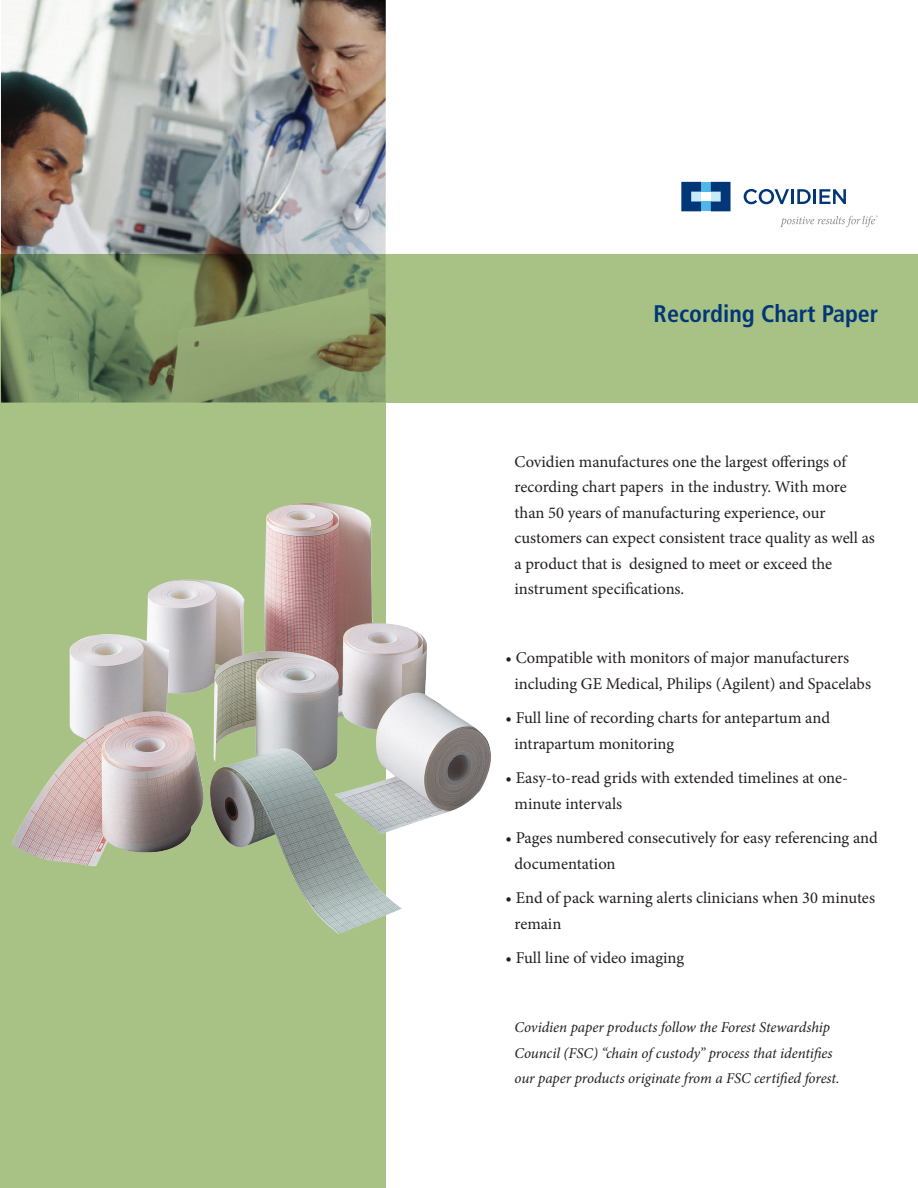
<style>
.page{position:relative;width:918px;height:1188px;background:#fff}
.page>*{position:absolute;margin:0;border:0;box-sizing:border-box;transform-origin:0 0}
.US-T3_Header-Title{font:700 condensed 24px "Frutiger";color:#013778}
.US-T3_Body-Copy_Bull{font:16.5px/25.5px "Minion Pro";color:#231f20}
.US-T3_Body-Copy_Bull-2{font:italic 15px/25.5px "Minion Pro";letter-spacing:-.01em;color:#231f20}
</style>
<div class="page">
<img style="left:1px;top:0;width:385px;height:254px">
<svg style="left:0;top:254px;width:918px;height:149px;background:#96ad77"></svg>
<svg style="left:744px;top:189px;width:45px;height:15px"></svg>
<hr style="left:791px;top:189px;width:3px;height:15px;background:#013778">
<svg style="left:797px;top:189px;width:14px;height:15px"></svg>
<hr style="left:813px;top:189px;width:3px;height:15px;background:#013778">
<svg style="left:819px;top:189px;width:27px;height:15px"></svg>
<div style="left:701px;top:182px;width:10px;height:10px;background:#50b7e8"></div>
<div style="left:701px;top:202px;width:10px;height:9px;background:#50b7e8"></div>
<svg style="left:681px;top:182px;width:20px;height:29px"></svg>
<svg style="left:711px;top:182px;width:20px;height:29px"></svg>
<svg style="left:780px;top:216px;width:98px;height:11px"></svg>
<div style="left:0;top:403px;width:386px;height:785px;background:#a8c285"></div>
<img style="left:12px;top:503px;width:479px;height:431px">
<p class="US-T3_Header-Title" style="left:654px;top:300px;width:226px">Recording Chart Paper</p>
<p class="US-T3_Body-Copy_Bull" style="left:514px;top:449px;width:362px">Covidien manufactures one the largest offerings of recording chart papers in the industry. With more than 50 years of manufacturing experience, our customers can expect consistent trace quality as well as a product that is designed to meet or exceed the instrument specifications.</p>
<p class="US-T3_Body-Copy_Bull" style="left:514px;top:645px;width:358px;text-indent:-9px">• Compatible with monitors of major manufacturers including GE Medical, Philips (Agilent) and Spacelabs</p>
<p class="US-T3_Body-Copy_Bull" style="left:514px;top:705px;width:317px;text-indent:-9px">• Full line of recording charts for antepartum and intrapartum monitoring</p>
<p class="US-T3_Body-Copy_Bull" style="left:514px;top:765px;width:335px;text-indent:-9px">• Easy-to-read grids with extended timelines at one&shy;minute intervals</p>
<p class="US-T3_Body-Copy_Bull" style="left:514px;top:825px;width:365px;text-indent:-9px">• Pages numbered consecutively for easy referencing and documentation</p>
<p class="US-T3_Body-Copy_Bull" style="left:514px;top:885px;width:362px;text-indent:-9px">• End of pack warning alerts clinicians when 30 minutes remain</p>
<p class="US-T3_Body-Copy_Bull" style="left:506px;top:945px;width:180px">• Full line of video imaging</p>
<p class="US-T3_Body-Copy_Bull-2" style="left:514px;top:1015px;width:327px">Covidien paper products follow the Forest Stewardship<br>Council (FSC) “chain of custody” process that identifies our paper products originate from a FSC certified forest.</p>
</div>
